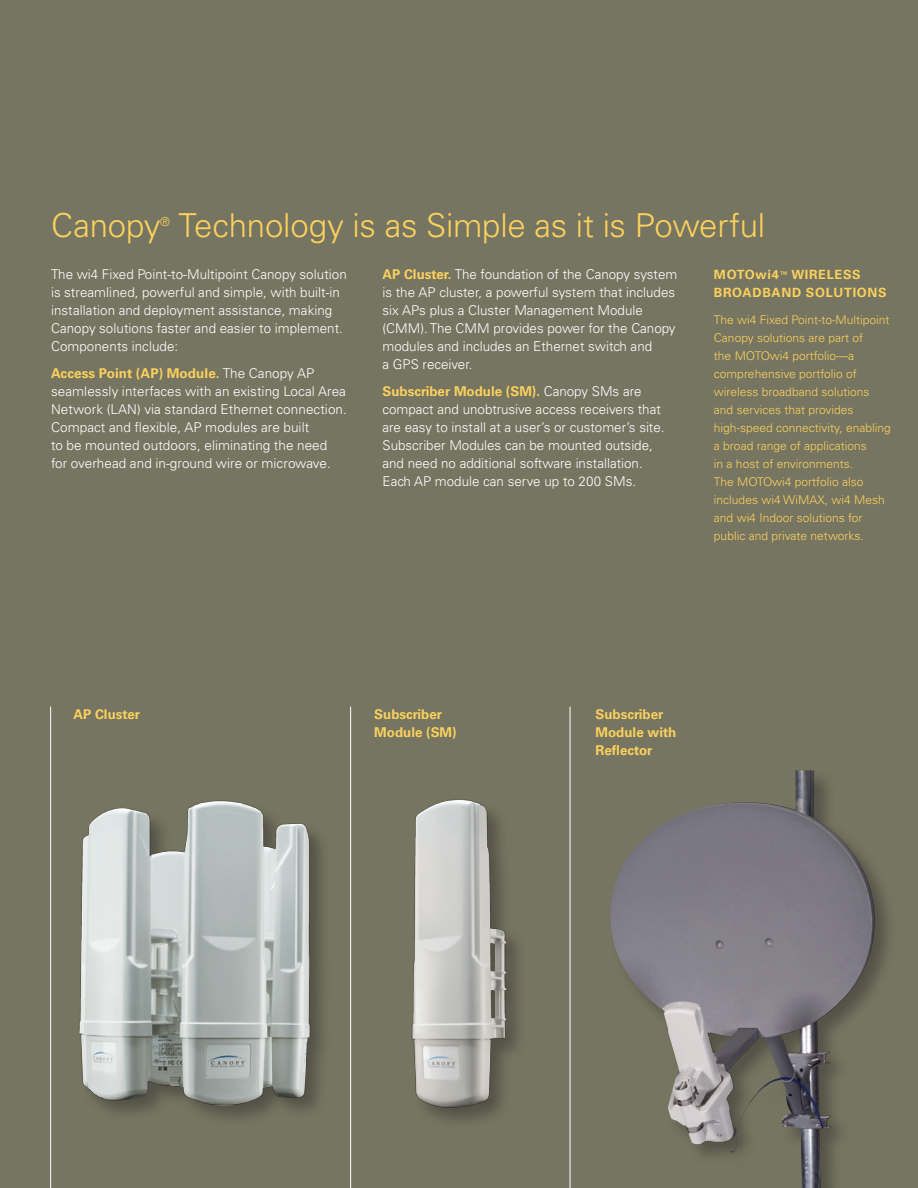
<style>
.page{position:relative;width:918px;height:1188px;background:#767561}
.page>*{position:absolute;margin:0;border:0;box-sizing:border-box;transform-origin:0 0}
.B_lead2_U45_24_27__p{font:300 33px "Univers";letter-spacing:-.005em;color:#fbd15d}
.Body_copy{font:300 13.5px/18px "Univers";color:#fff}
.E_text1a_U45_9_12__p{font:300 13.5px/18px "Univers";letter-spacing:.005em;color:#fff}
.Body_copy-2{font:700 13.5px/18px "Univers";color:#fbd15d}
.E_text1_U45_9_12__p0{font:700 12.75px/18px "Univers";letter-spacing:.055em;color:#fbd15d}
.B_lead2_U45_24_27__p-2{font:300 12.3px "Univers";color:#fbd15d}
.Right_Side_Bar_-_col{font:300 12px/18px "Univers";color:#fbd15d}
.s1{font-weight:700;color:#fbd15d}
.s2{font-size:9px}
</style>
<div class="page">
<img style="left:610px;top:770px;width:278px;height:418px">
<img style="left:411px;top:799px;width:107px;height:322px">
<hr style="left:350px;top:707px;width:1px;height:481px;background:#fff">
<hr style="left:570px;top:707px;width:1px;height:481px;background:#fff">
<hr style="left:50px;top:707px;width:1px;height:481px;background:#fff">
<div style="left:77px;top:799px;width:304px;height:389px;background:#231f20;opacity:.4"></div>
<img style="left:77px;top:799px;width:261px;height:352px">
<p class="B_lead2_U45_24_27__p" style="left:51px;top:206px;width:111px">Canopy</p>
<p class="B_lead2_U45_24_27__p-2" style="left:160px;top:214px;width:11px">®</p>
<p class="B_lead2_U45_24_27__p" style="left:179px;top:206px;width:588px">Technology is as Simple as it is Powerful</p>
<p class="E_text1a_U45_9_12__p" style="left:51px;top:265px;width:297px">The wi4 Fixed Point-to-Multipoint Canopy solution is streamlined, powerful and simple, with built-in installation and deployment assistance, making Canopy solutions faster and easier to implement.<br>Components include:</p>
<p class="E_text1a_U45_9_12__p" style="left:51px;top:364px;width:297px"><span class="s1">Access Point (AP) Module.</span> The Canopy AP seamlessly interfaces with an existing Local Area Network (LAN) via standard Ethernet connection.<br>Compact and flexible, AP modules are built<br>to be mounted outdoors, eliminating the need for overhead and in-ground wire or microwave.</p>
<p class="Body_copy" style="left:383px;top:265px;width:296px"><span class="s1">AP Cluster.</span> The foundation of the Canopy system is the AP cluster, a powerful system that includes six APs plus a Cluster Management Module (CMM). The CMM provides power for the Canopy modules and includes an Ethernet switch and<br>a GPS receiver.</p>
<p class="Body_copy" style="left:383px;top:382px;width:284px"><span class="s1">Subscriber Module (SM).</span> Canopy SMs are compact and unobtrusive access receivers that are easy to install at a user’s or customer’s site.<br>Subscriber Modules can be mounted outside, and need no additional software installation.<br>Each AP module can serve up to 200 SMs.</p>
<p class="E_text1_U45_9_12__p0" style="left:714px;top:266px;width:174px">MOTOwi4<span class="s2">™</span> WIRELESS<br>BROADBAND SOLUTIONS</p>
<p class="Right_Side_Bar_-_col" style="left:714px;top:311px;width:178px">The wi4 Fixed Point-to-Multipoint<br>Canopy solutions are part of<br>the MOTOwi4 portfolio—a comprehensive portfolio of wireless broadband solutions and services that provides high-speed connectivity, enabling a broad range of applications<br>in a host of environments.<br>The MOTOwi4 portfolio also includes wi4 WiMAX, wi4 Mesh and wi4 Indoor solutions for public and private networks.</p>
<p class="Body_copy-2" style="left:74px;top:705px;width:68px">AP Cluster</p>
<p class="Body_copy-2" style="left:374px;top:705px;width:84px">Subscriber<br>Module (SM)</p>
<p class="Body_copy-2" style="left:596px;top:705px;width:82px">Subscriber<br>Module with<br>Reflector</p>
</div>
